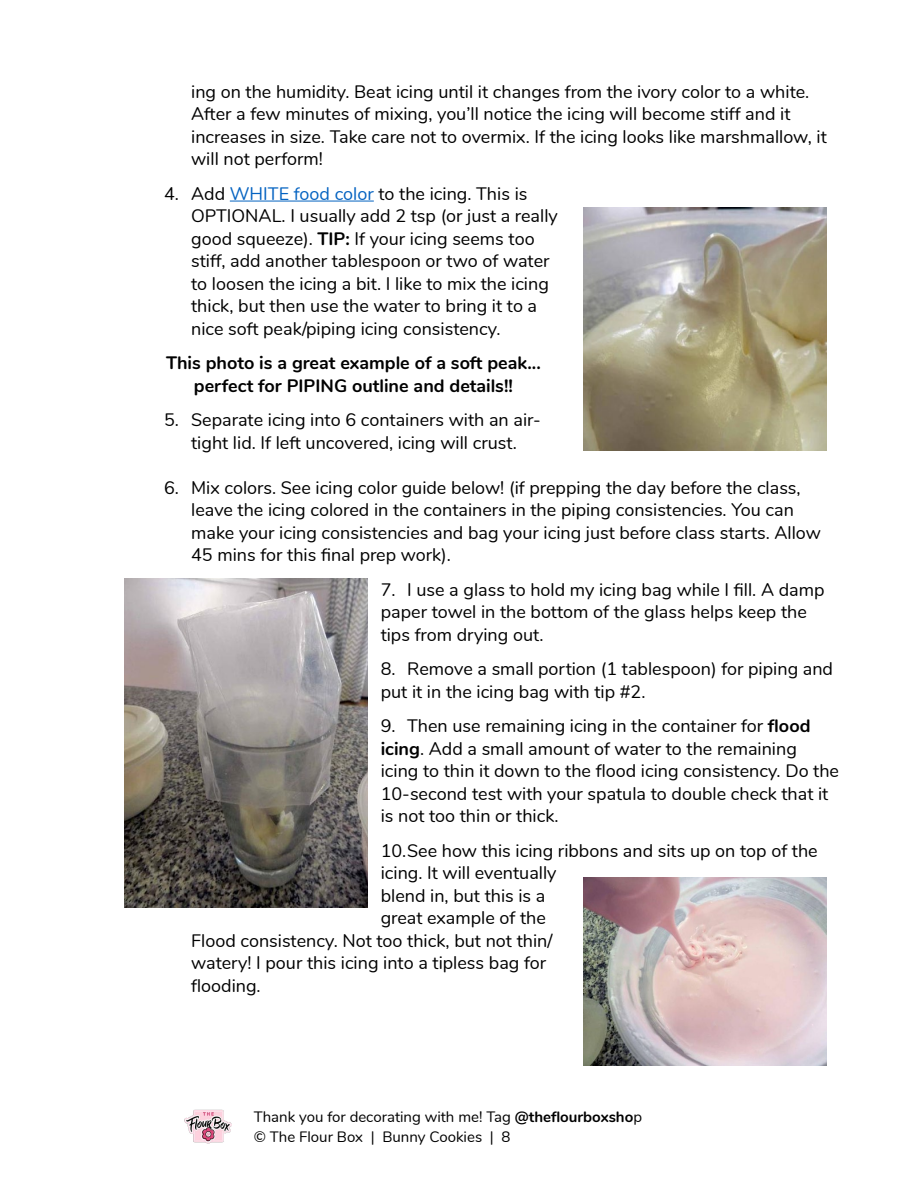
<style>
.page{position:relative;width:918px;height:1188px;background:#fff}
.page>*{position:absolute;margin:0;border:0;box-sizing:border-box;transform-origin:0 0}
.t1{font:18px/22.5px "Nunito";color:#000}
.t2{font:700 18px/22.5px "Nunito";color:#000;text-align:center}
.t3{font:15px/19.5px "Nunito";color:#000}
.s1{color:#0563c1}
.s2{font-weight:700}
</style>
<div class="page">
<img style="left:184px;top:1109px;width:47px;height:35px">
<hr style="left:230px;top:201px;width:144px;height:1px;background:#0563c1">
<img style="left:583px;top:878px;width:243px;height:188px">
<img style="left:583px;top:207px;width:243px;height:243px">
<img style="left:124px;top:579px;width:243px;height:329px">
<p class="t1" style="left:191px;top:79px;width:637px">ing on the humidity. Beat icing until it changes from the ivory color to a white.<br>After a few minutes of mixing, you’ll notice the icing will become stiff and it increases in size. Take care not to overmix. If the icing looks like marshmallow, it will not perform!</p>
<p class="t1" style="left:191px;top:181px;width:368px;text-indent:-27px">4. Add <span class="s1">WHITE food color</span> to the icing. This is OPTIONAL. I usually add 2 tsp (or just a really good squeeze). <span class="s2">TIP:</span> If your icing seems too stiff, add another tablespoon or two of water to loosen the icing a bit. I like to mix the icing thick, but then use the water to bring it to a nice soft peak/piping icing consistency.</p>
<p class="t2" style="left:166px;top:351px;width:376px">This photo is a great example of a soft peak... perfect for PIPING outline and details!!</p>
<p class="t1" style="left:164px;top:408px;width:378px;text-align:center">5. Separate icing into 6 containers with an air&shy;tight lid. If left uncovered, icing will crust.</p>
<p class="t1" style="left:191px;top:475px;width:631px;text-indent:-27px">6. Mix colors. See icing color guide below! (if prepping the day before the class, leave the icing colored in the containers in the piping consistencies. You can make your icing consistencies and bag your icing just before class starts. Allow 45 mins for this final prep work).</p>
<p class="t1" style="left:381px;top:577px;width:445px">7. I use a glass to hold my icing bag while I fill. A damp paper towel in the bottom of the glass helps keep the tips from drying out.</p>
<p class="t1" style="left:381px;top:657px;width:454px">8. Remove a small portion (1 tablespoon) for piping and put it in the icing bag with tip #2.</p>
<p class="t1" style="left:381px;top:714px;width:460px">9. Then use remaining icing in the container for <span class="s2">flood icing</span>. Add a small amount of water to the remaining icing to thin it down to the flood icing consistency. Do the 10-second test with your spatula to double check that it is not too thin or thick.</p>
<p class="t1" style="left:381px;top:838px;width:439px">10.See how this icing ribbons and sits up on top of the</p>
<p class="t1" style="left:381px;top:861px;width:177px">icing. It will eventually</p>
<p class="t1" style="left:381px;top:883px;width:166px">blend in, but this is a</p>
<p class="t1" style="left:381px;top:906px;width:167px">great example of the</p>
<p class="t1" style="left:191px;top:928px;width:363px">Flood consistency. Not too thick, but not thin/</p>
<p class="t1" style="left:191px;top:951px;width:357px">watery! I pour this icing into a tipless bag for</p>
<p class="t1" style="left:191px;top:973px;width:71px">flooding.</p>
<p class="t3" style="left:254px;top:1106px;width:390px">Thank you for decorating with me! Tag <span class="s2">@theflourboxsho</span>p © The Flour Box | Bunny Cookies | 8</p>
</div>
